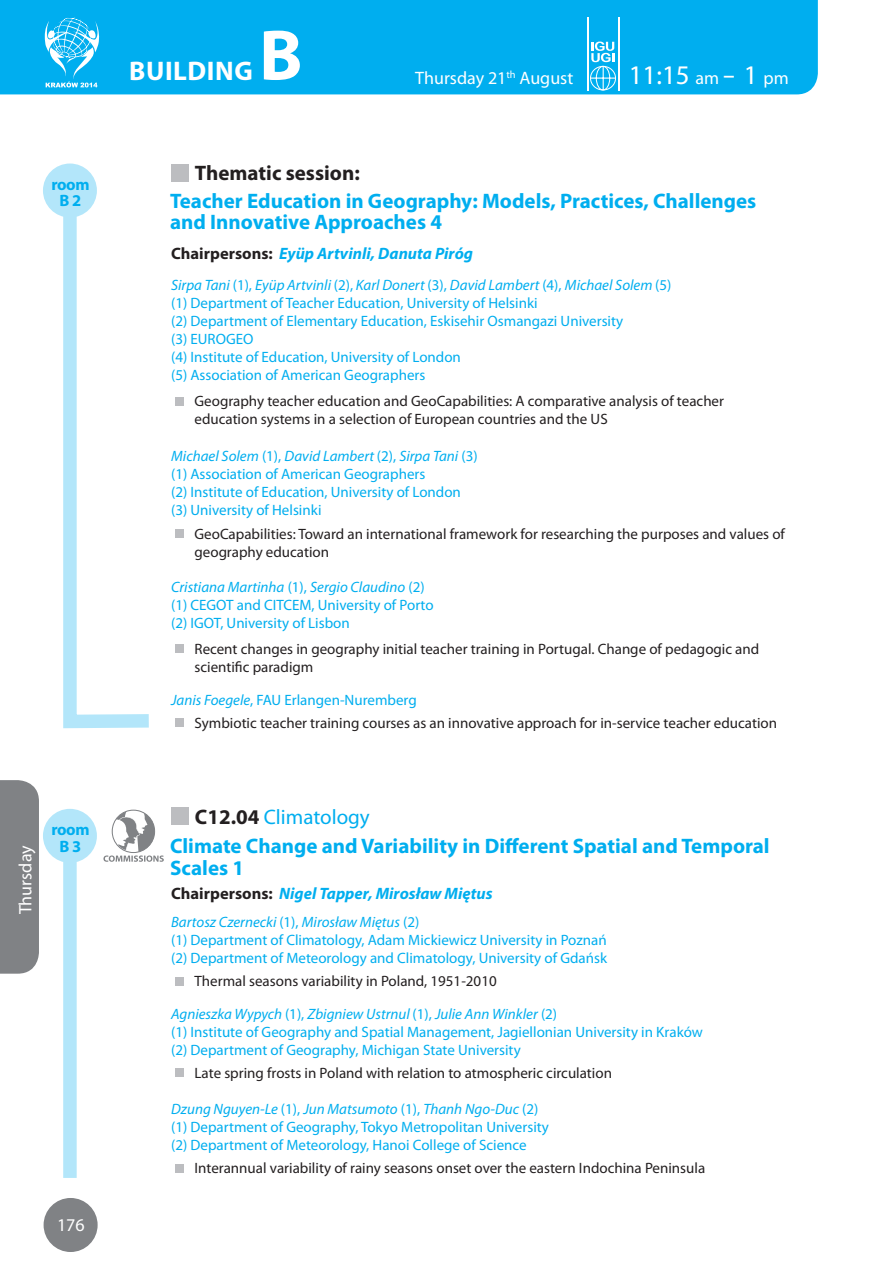
<style>
.page{position:relative;width:893px;height:1263px;background:#fff}
.page>*{position:absolute;margin:0;border:0;box-sizing:border-box;transform-origin:0 0}
.t1{font:700 72px "Myriad Pro";color:#fff}
.t2{font:27px "Myriad Pro";color:#fff}
.t3{font:700 27px "Myriad Pro";color:#fff}
.t4{font:700 21px/21px "Myriad Pro";color:#00aeef}
.t5{font:700 21px "Myriad Pro";color:#231f20}
.t6{font:18px "Myriad Pro";color:#fff}
.t7{font:italic 700 16.5px "Myriad Pro";color:#00aeef}
.t8{font:700 16.5px/16.5px "Myriad Pro";letter-spacing:-.025em;color:#00aeef;text-align:center}
.t9{font:15px/18px "Myriad Pro";color:#00aeef}
.t10{font:15px/18px "Myriad Pro";color:#231f20}
.s1{font-size:18px}
.s2{font-style:normal;color:#231f20}
.s3{font-style:italic}
.s4{font-style:italic;color:#00aeef}
.s5{color:#00aeef}
.s6{color:#231f20}
.s7{font-weight:400}
</style>
<div class="page">
<div style="left:0;top:0;width:818px;height:94px;background:#00aeef"></div>
<div style="left:44px;top:1198px;width:54px;height:54px;background:#808285;border-radius:50%"></div>
<div style="left:0;top:780px;width:39px;height:194px;background:#808285"></div>
<svg style="left:45px;top:18px;width:54px;height:69px;background:#45c3f3"></svg>
<svg style="left:56px;top:184px;width:93px;height:545px"></svg>
<div style="left:43px;top:163px;width:54px;height:54px;background:#b3e6fa;border-radius:50%"></div>
<div style="left:171px;top:165px;width:17px;height:17px;background:#bcbdc0"></div>
<div style="left:175px;top:397px;width:9px;height:8px;background:#bcbdc0"></div>
<div style="left:175px;top:529px;width:9px;height:9px;background:#bcbdc0"></div>
<div style="left:175px;top:644px;width:9px;height:9px;background:#bcbdc0"></div>
<div style="left:175px;top:719px;width:9px;height:8px;background:#bcbdc0"></div>
<div style="left:63px;top:836px;width:14px;height:342px;background:#b3e6fa"></div>
<div style="left:43px;top:809px;width:54px;height:54px;background:#b3e6fa;border-radius:50%"></div>
<svg style="left:103px;top:810px;width:61px;height:52px"></svg>
<div style="left:171px;top:808px;width:17px;height:17px;background:#bcbdc0"></div>
<div style="left:175px;top:977px;width:9px;height:8px;background:#bcbdc0"></div>
<div style="left:175px;top:1068px;width:9px;height:9px;background:#bcbdc0"></div>
<div style="left:175px;top:1164px;width:9px;height:8px;background:#bcbdc0"></div>
<svg style="left:590px;top:42px;width:26px;height:49px"></svg>
<hr style="left:587px;top:17px;width:1px;height:74px;background:#fff">
<hr style="left:618px;top:17px;width:2px;height:74px;background:#fff">
<p class="t8" style="left:51px;top:175px;width:40px">room<br>B 2</p>
<p class="t6" style="left:14px;top:914px;width:70px;rotate:-90deg">Thursday</p>
<p class="t8" style="left:51px;top:821px;width:40px">room<br>B 3</p>
<p class="t6" style="left:57px;top:1214px;width:29px">176</p>
<h2 class="t3" style="left:129px;top:53px;width:15px">buil</h2>
<h2 class="t3" style="left:188px;top:53px;width:35px">ding</h2>
<h1 class="t1" style="left:259px;top:8px;width:45px">B</h1>
<p class="t6" style="left:415px;top:67px;width:160px">Thursday 21<sup>th</sup> August</p>
<h2 class="t2" style="left:629px;top:58px;width:162px">11:15 <span class="s1">am</span> - 1 <span class="s1">pm</span></h2>
<h3 class="t5" style="left:195px;top:159px;width:166px">Thematic session:</h3>
<h3 class="t4" style="left:170px;top:190px;width:588px">Teacher Education in Geography: Models, Practices, Challenges and Innovative Approaches 4</h3>
<p class="t7" style="left:171px;top:242px;width:304px"><span class="s2">Chairpersons:</span> Eyüp Artvinli, Danuta Piróg</p>
<p class="t9" style="left:171px;top:275px;width:502px"><span class="s3">Sirpa Tani</span> (1), <span class="s3">Eyüp Artvinli</span> (2), <span class="s3">Karl Donert</span> (3), <span class="s3">David Lambert</span> (4), <span class="s3">Michael Solem</span> (5) (1) Department of Teacher Education, University of Helsinki<br>(2) Department of Elementary Education, Eskisehir Osmangazi University<br>(3) EUROGEO<br>(4) Institute of Education, University of London<br>(5) Association of American Geographers</p>
<p class="t10" style="left:195px;top:392px;width:531px">Geography teacher education and GeoCapabilities: A comparative analysis of teacher education systems in a selection of European countries and the US</p>
<p class="t9" style="left:171px;top:446px;width:308px"><span class="s3">Michael Solem</span> (1), <span class="s3">David Lambert</span> (2), <span class="s3">Sirpa Tani</span> (3) (1) Association of American Geographers<br>(2) Institute of Education, University of London (3) University of Helsinki</p>
<p class="t10" style="left:195px;top:524px;width:593px">GeoCapabilities: Toward an international framework for researching the purposes and values of geography education</p>
<p class="t9" style="left:171px;top:577px;width:264px"><span class="s3">Cristiana Martinha</span> (1), <span class="s3">Sergio Claudino</span> (2) (1) CEGOT and CITCEM, University of Porto (2) IGOT, University of Lisbon</p>
<p class="t10" style="left:195px;top:639px;width:566px">Recent changes in geography initial teacher training in Portugal. Change of pedagogic and scientific paradigm</p>
<p class="t10" style="left:195px;top:689px;width:584px;line-height:22.4px;text-indent:-23px"><span class="s4">Janis Foegele</span><span class="s5">, FAU Erlangen-Nuremberg<br></span>Symbiotic teacher training courses as an innovative approach for in-service teacher education</p>
<h3 class="t4" style="left:170px;top:801px;width:601px;line-height:29.7px;text-indent:25px"><span class="s6">C12.04</span> <span class="s7">Climatology<br></span>Climate Change and Variability in Different Spatial and Temporal</h3>
<h3 class="t4" style="left:170px;top:856px;width:76px">Scales 1</h3>
<p class="t7" style="left:171px;top:883px;width:323px"><span class="s2">Chairpersons:</span> Nigel Tapper, Mirosław Miętus</p>
<p class="t9" style="left:171px;top:913px;width:437px"><span class="s3">Bartosz Czernecki</span> (1), <span class="s3">Mirosław Miętus</span> (2)<br>(1) Department of Climatology, Adam Mickiewicz University in Poznań (2) Department of Meteorology and Climatology, University of Gdańsk</p>
<p class="t10" style="left:195px;top:971px;width:304px">Thermal seasons variability in Poland, 1951-2010</p>
<p class="t9" style="left:171px;top:1005px;width:533px"><span class="s3">Agnieszka Wypych</span> (1), <span class="s3">Zbigniew Ustrnul</span> (1), <span class="s3">Julie Ann Winkler</span> (2)<br>(1) Institute of Geography and Spatial Management, Jagiellonian University in Kraków (2) Department of Geography, Michigan State University</p>
<p class="t10" style="left:195px;top:1063px;width:419px">Late spring frosts in Poland with relation to atmospheric circulation</p>
<p class="t9" style="left:171px;top:1100px;width:379px"><span class="s3">Dzung Nguyen-Le</span> (1), <span class="s3">Jun Matsumoto</span> (1), <span class="s3">Thanh Ngo-Duc</span> (2) (1) Department of Geography, Tokyo Metropolitan University (2) Department of Meteorology, Hanoi College of Science</p>
<p class="t10" style="left:195px;top:1159px;width:512px">Interannual variability of rainy seasons onset over the eastern Indochina Peninsula</p>
</div>
